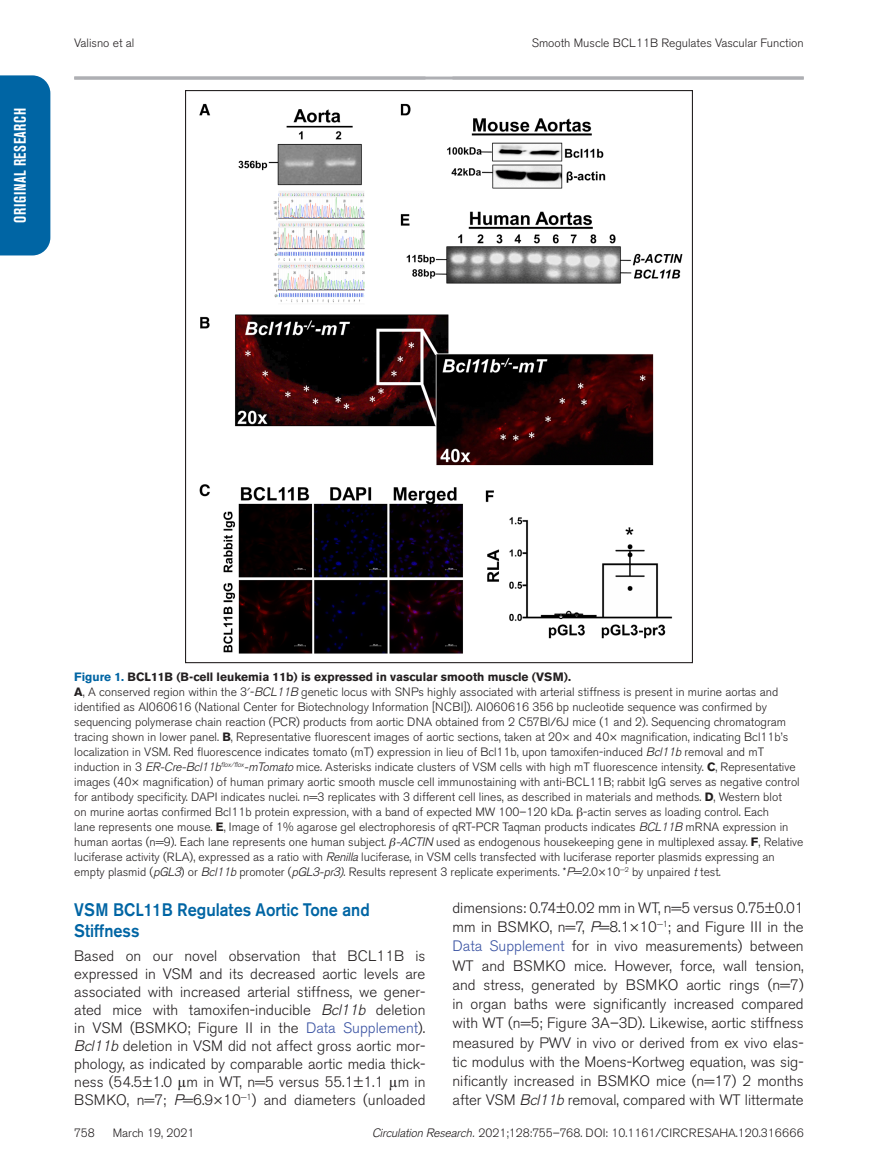
<style>
.page{position:relative;width:878px;height:1175px;background:#fff}
.page>*{position:absolute;margin:0;border:0;box-sizing:border-box;transform-origin:0 0}
.t1{font:500 18px/21px "Akzidenz Grotesk BE";color:#0065a4;scale:.9 1}
.t2{font:700 condensed 16.5px "Akzidenz Grotesk BE";letter-spacing:.045em;color:#fff;scale:.9 1}
.t3{font:300 15px/19.2px "Akzidenz Grotesk BE";color:#231f20;text-align:justify}
.t4{font:300 12px/15px "Akzidenz Grotesk BE";color:#231f20}
.s1{font-weight:700;color:#0065a4}
.s2{font-weight:700}
.s3{font-family:"Gandhari Unicode";font-weight:400}
.s4{font-family:"Akzidenz Grotesk";font-style:italic}
.s5{font-family:"Gandhari Unicode";font-weight:400;font-style:italic}
.s6{color:#3a53a3}
</style>
<div class="page">
<div style="left:0;top:75px;width:50px;height:180px;background:#0065a4"></div>
<hr style="left:74px;top:76px;width:729px;height:4px;background:#b9babe">
<svg style="left:185px;top:90px;width:508px;height:573px"></svg>
<h2 class="t2" style="left:11px;top:223px;width:128px;rotate:-90deg">ORIGINAL RESEARCH</h2>
<p class="t4" style="left:74px;top:36px;width:62px">Valisno et al</p>
<p class="t4" style="left:531px;top:36px;width:273px">Smooth Muscle BCL11B Regulates Vascular Function</p>
<p class="t4" style="left:74px;top:670px;width:730px"><span class="s1">Figure 1.</span> <span class="s2">BCL11B (B-cell leukemia 11b) is expressed in vascular smooth muscle (VSM).<br>A</span>, A conserved region within the 3<span class="s3">′</span>-<span class="s4">BCL11B</span> genetic locus with SNPs highly associated with arterial stiffness is present in murine aortas and identified as AI060616 (National Center for Biotechnology Information [NCBI]). AI060616 356 bp nucleotide sequence was confirmed by sequencing polymerase chain reaction (PCR) products from aortic DNA obtained from 2 C57Bl/6J mice (1 and 2). Sequencing chromatogram tracing shown in lower panel. <span class="s2">B</span>, Representative fluorescent images of aortic sections, taken at 20× and 40× magnification, indicating Bcl11b’s localization in VSM. Red fluorescence indicates tomato (mT) expression in lieu of Bcl11b, upon tamoxifen-induced <span class="s4">Bcl11b</span> removal and mT induction in 3 <span class="s4">ER-Cre-Bcl11b</span><sup>flox/flox</sup><span class="s4">-mTomato</span> mice. Asterisks indicate clusters of VSM cells with high mT fluorescence intensity. <span class="s2">C</span>, Representative images (40× magnification) of human primary aortic smooth muscle cell immunostaining with anti-BCL11B; rabbit IgG serves as negative control for antibody specificity. DAPI indicates nuclei. n=3 replicates with 3 different cell lines, as described in materials and methods. <span class="s2">D</span>, Western blot<br>on murine aortas confirmed Bcl11b protein expression, with a band of expected MW 100–120 kDa. <span class="s3">β</span>-actin serves as loading control. Each<br>lane represents one mouse. <span class="s2">E</span>, Image of 1% agarose gel electrophoresis of qRT-PCR Taqman products indicates <span class="s4">BCL11B</span> mRNA expression in human aortas (n=9). Each lane represents one human subject. <span class="s5">β</span><span class="s4">-ACTIN</span> used as endogenous housekeeping gene in multiplexed assay. <span class="s2">F</span>, Relative luciferase activity (RLA), expressed as a ratio with <span class="s4">Renilla</span> luciferase, in VSM cells transfected with luciferase reporter plasmids expressing an empty plasmid (<span class="s4">pGL3</span>) or <span class="s4">Bcl11b</span> promoter (<span class="s4">pGL3-pr3)</span>. Results represent 3 replicate experiments. *<span class="s4">P</span>=2.0×10<sup>−2</sup> by unpaired <span class="s4">t</span> test.</p>
<h1 class="t1" style="left:74px;top:899px;width:330px">VSM BCL11B Regulates Aortic Tone and<br>Stiffness</h1>
<p class="t3" style="left:74px;top:947px;width:353px;line-height:18px">Based on our novel observation that BCL11B is expressed in VSM and its decreased aortic levels are associated with increased arterial stiffness, we gener&shy;ated mice with tamoxifen-inducible <span class="s4">Bcl11b</span> deletion in VSM (BSMKO; Figure II in the <span class="s6">Data Supplement</span>).<br><span class="s4">Bcl11b</span> deletion in VSM did not affect gross aortic mor&shy;phology, as indicated by comparable aortic media thick&shy;ness (54.5±1.0 <span class="s3">μ</span>m in WT, n=5 versus 55.1±1.1 <span class="s3">μ</span>m in BSMKO, n=7; <span class="s4">P</span>=6.9×10<sup>−1</sup>) and diameters (unloaded</p>
<p class="t3" style="left:452px;top:898px;width:353px">dimensions: 0.74±0.02 mm in WT, n=5 versus 0.75±0.01 mm in BSMKO, n=7, <span class="s4">P</span>=8.1×10<sup>−1</sup>; and Figure III in the <span class="s6">Data Supplement</span> for in vivo measurements) between WT and BSMKO mice. However, force, wall tension, and stress, generated by BSMKO aortic rings (n=7) in organ baths were significantly increased compared with WT (n=5; Figure 3A–3D). Likewise, aortic stiffness measured by PWV in vivo or derived from ex vivo elas&shy;tic modulus with the Moens-Kortweg equation, was sig&shy;nificantly increased in BSMKO mice (n=17) 2 months after VSM <span class="s4">Bcl11b</span> removal, compared with WT littermate</p>
<p class="t4" style="left:74px;top:1125px;width:22px">758</p>
<p class="t4" style="left:113px;top:1125px;width:83px">March 19, 2021</p>
<p class="t4" style="left:372px;top:1125px;width:433px"><span class="s4">Circulation Research.</span> 2021;128:755–768. DOI: 10.1161/CIRCRESAHA.120.316666</p>
</div>
